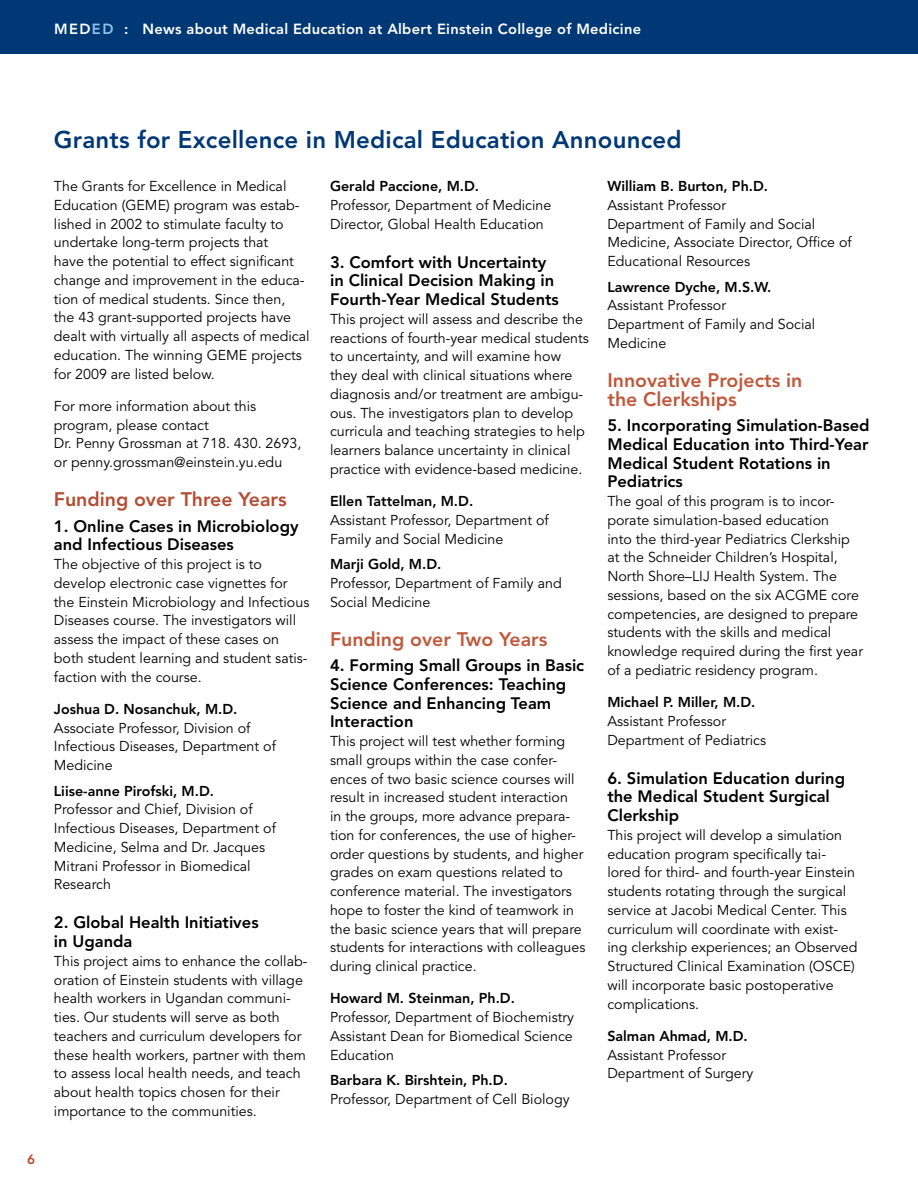
<style>
.page{position:relative;width:918px;height:1188px;background:#fff}
.page>*{position:absolute;margin:0;border:0;box-sizing:border-box;transform-origin:0 0}
.t1{font:800 24px "Avenir";letter-spacing:.01em;color:#003876}
.t2{font:800 19.5px/18.8px "Avenir";color:#bf593d}
.t3{font:800 19.5px "Avenir";color:#b44d33}
.t4{font:800 16.5px/18.8px "Avenir";color:#000}
.t5{font:800 14.7px "Avenir";letter-spacing:.02em;color:#fff}
.t6{font:14.25px/18.8px "Avenir";color:#000}
.t7{font:800 14.25px "Avenir";color:#000}
.t8{font:800 13.5px "Avenir";color:#b44d33}
.s1{color:#8fc3ea}
</style>
<div class="page">
<div style="left:0;top:0;width:918px;height:54px;background:#003876"></div>
<p class="t5" style="left:54px;top:20px;width:589px">MED <span class="s1">ED</span> : News about Medical Education at Albert Einstein College of Medicine</p>
<p class="t8" style="left:27px;top:1151px;width:9px">6</p>
<h1 class="t1" style="left:54px;top:126px;width:629px">Grants for Excellence in Medical Education Announced</h1>
<p class="t6" style="left:54px;top:177px;width:257px">The Grants for Excellence in Medical Education (GEME) program was estab&shy;lished in 2002 to stimulate faculty to undertake long-term projects that<br>have the potential to effect significant change and improvement in the educa&shy;tion of medical students. Since then,<br>the 43 grant-supported projects have dealt with virtually all aspects of medical education. The winning GEME projects for 2009 are listed below.</p>
<p class="t6" style="left:54px;top:397px;width:249px">For more information about this program, please contact<br>Dr. Penny Grossman at 718. 430. 2693, or penny.grossman@einstein.yu.edu</p>
<h2 class="t3" style="left:54px;top:488px;width:234px">Funding over Three Years</h2>
<p class="t4" style="left:54px;top:516px;width:246px">1. Online Cases in Microbiology and Infectious Diseases</p>
<p class="t6" style="left:54px;top:555px;width:257px">The objective of this project is to develop electronic case vignettes for the Einstein Microbiology and Infectious Diseases course. The investigators will assess the impact of these cases on both student learning and student satis&shy;faction with the course.</p>
<p class="t7" style="left:54px;top:700px;width:185px">Joshua D. Nosanchuk, M.D.</p>
<p class="t6" style="left:54px;top:719px;width:224px">Associate Professor, Division of<br>Infectious Diseases, Department of<br>Medicine</p>
<p class="t7" style="left:54px;top:782px;width:162px">Liise-anne Pirofski, M.D.</p>
<p class="t6" style="left:54px;top:800px;width:224px">Professor and Chief, Division of<br>Infectious Diseases, Department of<br>Medicine, Selma and Dr. Jacques<br>Mitrani Professor in Biomedical<br>Research</p>
<p class="t4" style="left:54px;top:913px;width:206px">2. Global Health Initiatives in Uganda</p>
<p class="t6" style="left:54px;top:952px;width:255px">This project aims to enhance the collab&shy;oration of Einstein students with village health workers in Ugandan communi&shy;ties. Our students will serve as both teachers and curriculum developers for these health workers, partner with them to assess local health needs, and teach about health topics chosen for their importance to the communities.</p>
<p class="t7" style="left:330px;top:178px;width:151px">Gerald Paccione, M.D.</p>
<p class="t6" style="left:330px;top:196px;width:223px">Professor, Department of Medicine<br>Director, Global Health Education</p>
<p class="t4" style="left:330px;top:252px;width:230px">3. Comfort with Uncertainty in Clinical Decision Making in<br>Fourth-Year Medical Students</p>
<p class="t6" style="left:330px;top:310px;width:260px">This project will assess and describe the reactions of fourth-year medical students to uncertainty, and will examine how they deal with clinical situations where diagnosis and/or treatment are ambigu&shy;ous. The investigators plan to develop curricula and teaching strategies to help learners balance uncertainty in clinical practice with evidence-based medicine.</p>
<p class="t7" style="left:330px;top:493px;width:145px">Ellen Tattelman, M.D.</p>
<p class="t6" style="left:330px;top:511px;width:220px">Assistant Professor, Department of<br>Family and Social Medicine</p>
<p class="t7" style="left:330px;top:556px;width:113px">Marji Gold, M.D.</p>
<p class="t6" style="left:330px;top:574px;width:233px">Professor, Department of Family and<br>Social Medicine</p>
<h2 class="t2" style="left:330px;top:629px;width:219px">Funding over Two Years</h2>
<p class="t4" style="left:330px;top:656px;width:256px">4. Forming Small Groups in Basic<br>Science Conferences: Teaching<br>Science and Enhancing Team<br>Interaction</p>
<p class="t6" style="left:330px;top:732px;width:257px">This project will test whether forming small groups within the case confer&shy;ences of two basic science courses will result in increased student interaction<br>in the groups, more advance prepara&shy;tion for conferences, the use of higher&shy;order questions by students, and higher grades on exam questions related to conference material. The investigators hope to foster the kind of teamwork in the basic science years that will prepare students for interactions with colleagues during clinical practice.</p>
<p class="t7" style="left:330px;top:990px;width:186px">Howard M. Steinman, Ph.D.</p>
<p class="t6" style="left:330px;top:1008px;width:246px;text-align:justify">Professor, Department of Biochemistry Assistant Dean for Biomedical Science Education</p>
<p class="t7" style="left:330px;top:1072px;width:179px">Barbara K. Birshtein, Ph.D.</p>
<p class="t6" style="left:330px;top:1090px;width:241px">Professor, Department of Cell Biology</p>
<p class="t7" style="left:607px;top:178px;width:162px">William B. Burton, Ph.D.</p>
<p class="t6" style="left:607px;top:196px;width:246px">Assistant Professor<br>Department of Family and Social<br>Medicine, Associate Director, Office of<br>Educational Resources</p>
<p class="t7" style="left:607px;top:278px;width:166px">Lawrence Dyche, M.S.W.</p>
<p class="t6" style="left:607px;top:296px;width:209px">Assistant Professor<br>Department of Family and Social<br>Medicine</p>
<h2 class="t2" style="left:607px;top:371px;width:197px">Innovative Projects in the Clerkships</h2>
<p class="t4" style="left:607px;top:416px;width:264px">5. Incorporating Simulation-Based<br>Medical Education into Third-Year<br>Medical Student Rotations in<br>Pediatrics</p>
<p class="t6" style="left:607px;top:492px;width:257px">The goal of this program is to incor&shy;porate simulation-based education<br>into the third-year Pediatrics Clerkship at the Schneider Children’s Hospital, North Shore–LIJ Health System. The sessions, based on the six ACGME core competencies, are designed to prepare students with the skills and medical knowledge required during the first year of a pediatric residency program.</p>
<p class="t7" style="left:607px;top:694px;width:150px">Michael P. Miller, M.D.</p>
<p class="t6" style="left:607px;top:712px;width:160px">Assistant Professor<br>Department of Pediatrics</p>
<p class="t4" style="left:607px;top:768px;width:239px">6. Simulation Education during the Medical Student Surgical<br>Clerkship</p>
<p class="t6" style="left:607px;top:826px;width:252px">This project will develop a simulation education program specifically tai&shy;lored for third- and fourth-year Einstein students rotating through the surgical service at Jacobi Medical Center. This curriculum will coordinate with exist&shy;ing clerkship experiences; an Observed Structured Clinical Examination (OSCE) will incorporate basic postoperative complications.</p>
<p class="t7" style="left:607px;top:1027px;width:142px">Salman Ahmad, M.D.</p>
<p class="t6" style="left:607px;top:1046px;width:147px">Assistant Professor<br>Department of Surgery</p>
</div>
